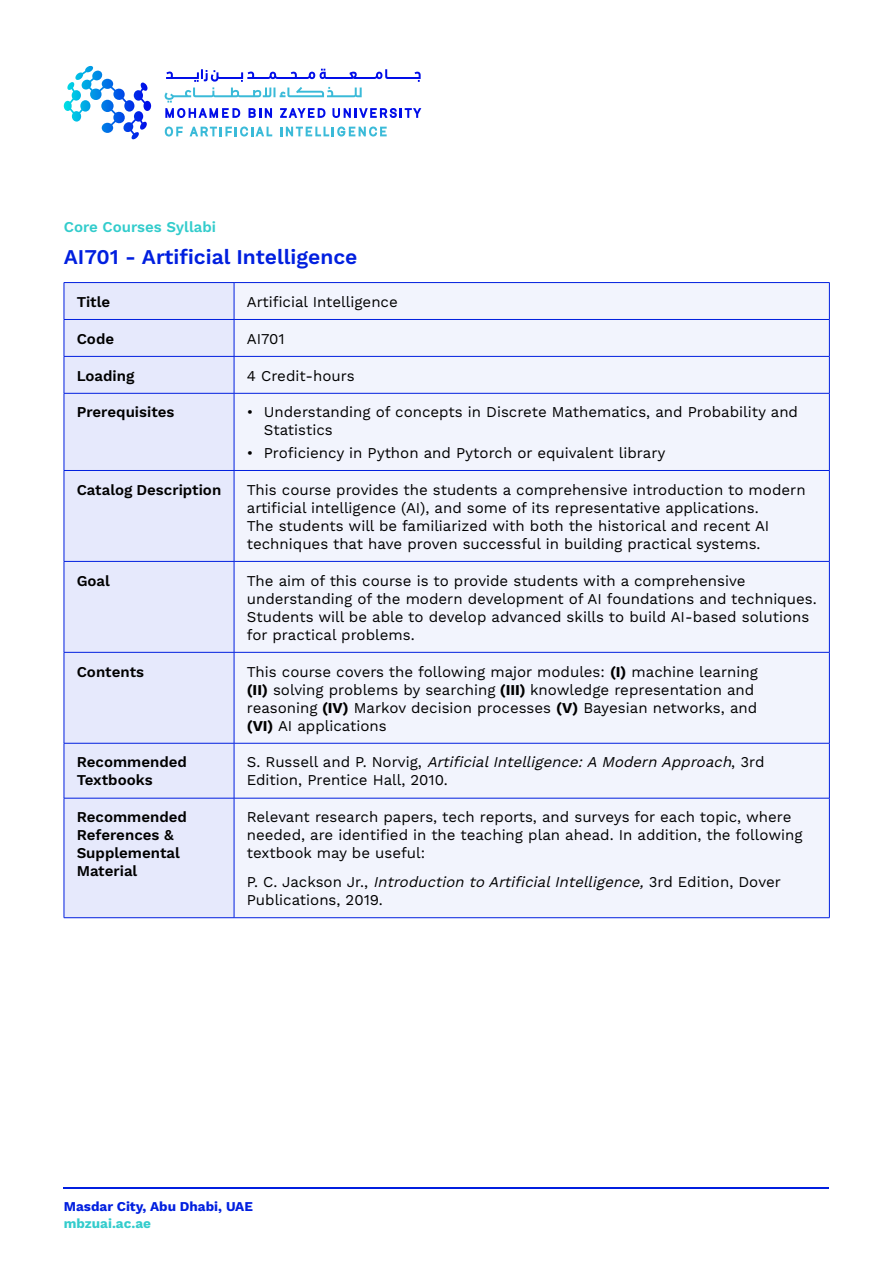
<style>
.page{position:relative;width:893px;height:1263px;background:#fff}
.page>*{position:absolute;margin:0;border:0;box-sizing:border-box;transform-origin:0 0}
.t1{font:600 21px "Work Sans";color:#011fdf}
.t2{font:15px/18px "Work Sans";color:#000}
.t3{font:600 15px/18px "Work Sans";color:#000}
.t4{font:600 15px "Work Sans";color:#3cc}
.t5{font:700 13.5px "Work Sans";color:#011fdf}
.t6{font:700 13.5px "Work Sans";color:#3cc}
.s1{font-weight:700}
.s2{font-style:italic}
</style>
<div class="page">
<div style="left:65px;top:283px;width:169px;height:634px;background:#e6e9fc"></div>
<div style="left:235px;top:283px;width:594px;height:634px;background:#f2f4fd"></div>
<hr style="left:64px;top:282px;width:170px;height:1px;background:#011fdf">
<hr style="left:64px;top:283px;width:1px;height:36px;background:#011fdf">
<hr style="left:234px;top:282px;width:596px;height:1px;background:#011fdf">
<hr style="left:234px;top:283px;width:1px;height:36px;background:#011fdf">
<hr style="left:829px;top:283px;width:1px;height:36px;background:#011fdf">
<hr style="left:64px;top:319px;width:170px;height:1px;background:#011fdf">
<hr style="left:64px;top:320px;width:1px;height:36px;background:#011fdf">
<hr style="left:234px;top:319px;width:596px;height:1px;background:#011fdf">
<hr style="left:234px;top:320px;width:1px;height:36px;background:#011fdf">
<hr style="left:829px;top:320px;width:1px;height:36px;background:#011fdf">
<hr style="left:64px;top:356px;width:170px;height:1px;background:#011fdf">
<hr style="left:64px;top:357px;width:1px;height:36px;background:#011fdf">
<hr style="left:234px;top:356px;width:596px;height:1px;background:#011fdf">
<hr style="left:234px;top:357px;width:1px;height:36px;background:#011fdf">
<hr style="left:829px;top:357px;width:1px;height:36px;background:#011fdf">
<hr style="left:64px;top:393px;width:170px;height:1px;background:#011fdf">
<hr style="left:64px;top:393px;width:1px;height:77px;background:#011fdf">
<hr style="left:234px;top:393px;width:596px;height:1px;background:#011fdf">
<hr style="left:234px;top:393px;width:1px;height:77px;background:#011fdf">
<hr style="left:829px;top:393px;width:1px;height:77px;background:#011fdf">
<hr style="left:64px;top:470px;width:170px;height:1px;background:#011fdf">
<hr style="left:64px;top:471px;width:1px;height:90px;background:#011fdf">
<hr style="left:234px;top:470px;width:596px;height:1px;background:#011fdf">
<hr style="left:234px;top:471px;width:1px;height:90px;background:#011fdf">
<hr style="left:829px;top:471px;width:1px;height:90px;background:#011fdf">
<hr style="left:64px;top:561px;width:170px;height:1px;background:#011fdf">
<hr style="left:64px;top:562px;width:1px;height:90px;background:#011fdf">
<hr style="left:234px;top:561px;width:596px;height:1px;background:#011fdf">
<hr style="left:234px;top:562px;width:1px;height:90px;background:#011fdf">
<hr style="left:829px;top:562px;width:1px;height:90px;background:#011fdf">
<hr style="left:64px;top:652px;width:170px;height:1px;background:#011fdf">
<hr style="left:64px;top:652px;width:1px;height:91px;background:#011fdf">
<hr style="left:234px;top:652px;width:596px;height:1px;background:#011fdf">
<hr style="left:234px;top:652px;width:1px;height:91px;background:#011fdf">
<hr style="left:829px;top:652px;width:1px;height:91px;background:#011fdf">
<hr style="left:64px;top:743px;width:170px;height:1px;background:#011fdf">
<hr style="left:64px;top:743px;width:1px;height:55px;background:#011fdf">
<hr style="left:234px;top:743px;width:596px;height:1px;background:#011fdf">
<hr style="left:234px;top:743px;width:1px;height:55px;background:#011fdf">
<hr style="left:829px;top:743px;width:1px;height:55px;background:#011fdf">
<hr style="left:64px;top:798px;width:170px;height:1px;background:#011fdf">
<hr style="left:64px;top:798px;width:1px;height:119px;background:#011fdf">
<hr style="left:234px;top:798px;width:596px;height:1px;background:#011fdf">
<hr style="left:234px;top:798px;width:1px;height:119px;background:#011fdf">
<hr style="left:829px;top:798px;width:1px;height:119px;background:#011fdf">
<hr style="left:64px;top:917px;width:170px;height:1px;background:#011fdf">
<hr style="left:234px;top:917px;width:596px;height:1px;background:#011fdf">
<hr style="left:64px;top:1187px;width:765px;height:1px;background:#011fdf">
<svg style="left:64px;top:66px;width:87px;height:74px"></svg>
<svg style="left:165px;top:127px;width:18px;height:10px"></svg>
<svg style="left:190px;top:127px;width:82px;height:10px"></svg>
<svg style="left:280px;top:127px;width:107px;height:10px"></svg>
<svg style="left:164px;top:69px;width:257px;height:49px"></svg>
<p class="t4" style="left:64px;top:219px;width:154px">Core Courses Syllabi</p>
<h1 class="t1" style="left:64px;top:244px;width:295px">AI701 - Artificial Intelligence</h1>
<p class="t3" style="left:77px;top:293px;width:35px">Title</p>
<p class="t2" style="left:247px;top:293px;width:152px">Artificial Intelligence</p>
<p class="t3" style="left:77px;top:330px;width:39px">Code</p>
<p class="t2" style="left:247px;top:330px;width:39px">AI701</p>
<p class="t3" style="left:77px;top:367px;width:59px">Loading</p>
<p class="t2" style="left:247px;top:367px;width:109px">4 Credit-hours</p>
<p class="t3" style="left:77px;top:404px;width:99px">Prerequisites</p>
<p class="t2" style="left:264px;top:404px;width:536px;text-indent:-17px">• Understanding of concepts in Discrete Mathematics, and Probability and<br>Statistics</p>
<p class="t2" style="left:247px;top:444px;width:420px">• Proficiency in Python and Pytorch or equivalent library</p>
<p class="t3" style="left:77px;top:481px;width:146px">Catalog Description</p>
<p class="t2" style="left:247px;top:481px;width:560px">This course provides the students a comprehensive introduction to modern artificial intelligence (AI), and some of its representative applications.<br>The students will be familiarized with both the historical and recent AI techniques that have proven successful in building practical systems.</p>
<p class="t3" style="left:77px;top:572px;width:35px">Goal</p>
<p class="t2" style="left:247px;top:572px;width:571px">The aim of this course is to provide students with a comprehensive understanding of the modern development of AI foundations and techniques.<br>Students will be able to develop advanced skills to build AI-based solutions for practical problems.</p>
<p class="t3" style="left:77px;top:663px;width:69px">Contents</p>
<p class="t2" style="left:247px;top:663px;width:513px">This course covers the following major modules: <span class="s1">(I)</span> machine learning <span class="s1">(II)</span> solving problems by searching <span class="s1">(III)</span> knowledge representation and reasoning <span class="s1">(IV)</span> Markov decision processes <span class="s1">(V)</span> Bayesian networks, and <span class="s1">(VI)</span> AI applications</p>
<p class="t3" style="left:77px;top:754px;width:112px">Recommended<br>Textbooks</p>
<p class="t2" style="left:247px;top:754px;width:519px">S . R u s s e l l a n d P. N o rv i g , <span class="s2">ArtificialIntelligence:A Modern Approach</span>, 3 r d<br>Edition, Prentice Hall, 2010.</p>
<p class="t3" style="left:77px;top:809px;width:112px">Recommended<br>References &amp;<br>Supplemental<br>Material</p>
<p class="t2" style="left:247px;top:809px;width:557px">Relevant research papers, tech reports, and surveys for each topic, where needed, are identified in the teaching plan ahead. In addition, the following textbook may be useful:</p>
<p class="t2" style="left:247px;top:873px;width:536px">P. C . J a c ks o n J r. , <span class="s2">Introduction to ArtificialIntelligence,</span> 3 r d E d i t i o n , D o v e r<br>Publications, 2019.</p>
<p class="t5" style="left:64px;top:1199px;width:191px">Masdar City, Abu Dhabi, UAE</p>
<p class="t6" style="left:64px;top:1215px;width:89px">mbzuai.ac.ae</p>
</div>
